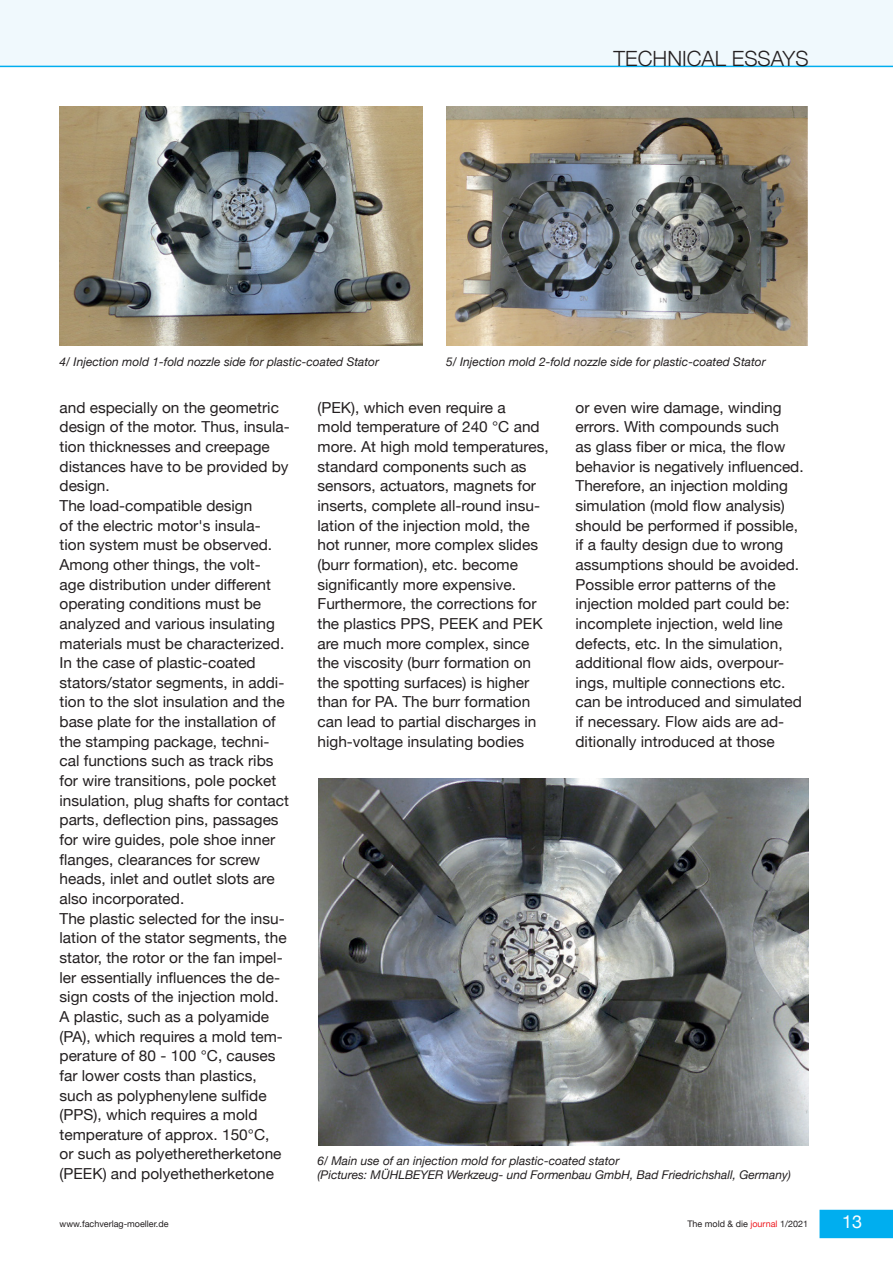
<style>
.page{position:relative;width:893px;height:1263px;background:#fff}
.page>*{position:absolute;margin:0;border:0;box-sizing:border-box;transform-origin:0 0}
.t1{font:300 21px "Helvetica Neue";color:#231f20}
.Seitenzahl{font:18px "Helvetica Neue";color:#fff}
.Fließtext{font:15.15px/19.6px "Helvetica Neue";color:#231f20}
.Bildunterschrift{font:italic 12px "Helvetica Neue";color:#231f20}
.t2{font:9px "Helvetica Neue";color:#231f20}
.s1{color:#ee1d23}
</style>
<div class="page">
<div style="left:0;top:0;width:893px;height:67px;background:#f0f9fd"></div>
<div style="left:819px;top:1210px;width:74px;height:28px;background:#00aeef"></div>
<img style="left:59px;top:106px;width:364px;height:239px">
<img style="left:318px;top:778px;width:490px;height:368px">
<img style="left:446px;top:106px;width:362px;height:239px">
<h1 class="t1" style="left:614px;top:41px;width:196px">TECHNICAL ESSAYS</h1>
<p class="Bildunterschrift" style="left:60px;top:353px;width:321px">4/ Injection mold 1-fold nozzle side for plastic-coated Stator</p>
<p class="Bildunterschrift" style="left:446px;top:353px;width:321px">5/ Injection mold 2-fold nozzle side for plastic-coated Stator</p>
<p class="Fließtext" style="left:60px;top:398px;width:232px">and especially on the geometric design of the motor. Thus, insula&shy;tion thicknesses and creepage distances have to be provided by design.</p>
<p class="Fließtext" style="left:60px;top:497px;width:226px">The load-compatible design<br>of the electric motor's insula&shy;tion system must be observed.<br>Among other things, the volt&shy;age distribution under different operating conditions must be analyzed and various insulating materials must be characterized.</p>
<p class="Fließtext" style="left:60px;top:654px;width:231px">In the case of plastic-coated stators/stator segments, in addi&shy;tion to the slot insulation and the base plate for the installation of the stamping package, techni&shy;cal functions such as track ribs for wire transitions, pole pocket insulation, plug shafts for contact parts, deflection pins, passages for wire guides, pole shoe inner flanges, clearances for screw heads, inlet and outlet slots are also incorporated.</p>
<p class="Fließtext" style="left:60px;top:909px;width:229px">The plastic selected for the insu&shy;lation of the stator segments, the stator, the rotor or the fan impel&shy;ler essentially influences the de&shy;sign costs of the injection mold.<br>A plastic, such as a polyamide (PA), which requires a mold tem&shy;perature of 80 - 100 °C, causes far lower costs than plastics, such as polyphenylene sulfide (PPS), which requires a mold temperature of approx. 150°C, or such as polyetheretherketone (PEEK) and polyethetherketone</p>
<p class="Fließtext" style="left:317px;top:398px;width:233px">(PEK), which even require a<br>mold temperature of 240 °C and more. At high mold temperatures, standard components such as sensors, actuators, magnets for inserts, complete all-round insu&shy;lation of the injection mold, the hot runner, more complex slides (burr formation), etc. become significantly more expensive.</p>
<p class="Fließtext" style="left:317px;top:595px;width:227px">Furthermore, the corrections for the plastics PPS, PEEK and PEK are much more complex, since the viscosity (burr formation on the spotting surfaces) is higher than for PA. The burr formation can lead to partial discharges in high-voltage insulating bodies</p>
<p class="Fließtext" style="left:575px;top:398px;width:230px">or even wire damage, winding errors. With compounds such<br>as glass fiber or mica, the flow behavior is negatively influenced.<br>Therefore, an injection molding simulation (mold flow analysis) should be performed if possible, if a faulty design due to wrong assumptions should be avoided.<br>Possible error patterns of the injection molded part could be: incomplete injection, weld line defects, etc. In the simulation, additional flow aids, overpour&shy;ings, multiple connections etc. can be introduced and simulated if necessary. Flow aids are ad&shy;ditionally introduced at those</p>
<p class="Bildunterschrift" style="left:317px;top:1152px;width:303px">6/ Main use of an injection mold for plastic-coated stator</p>
<p class="Bildunterschrift" style="left:317px;top:1166px;width:475px">(Pictures: MÜHLBEYER Werkzeug- und Formenbau GmbH, Bad Friedrichshall, Germany)</p>
<p class="t2" style="left:60px;top:1217px;width:110px">www.fachverlag-moeller.de</p>
<p class="t2" style="left:687px;top:1217px;width:122px">The mold &amp; die <span class="s1">journal</span> 1/2021</p>
<p class="Seitenzahl" style="left:842px;top:1208px;width:22px">13</p>
</div>
